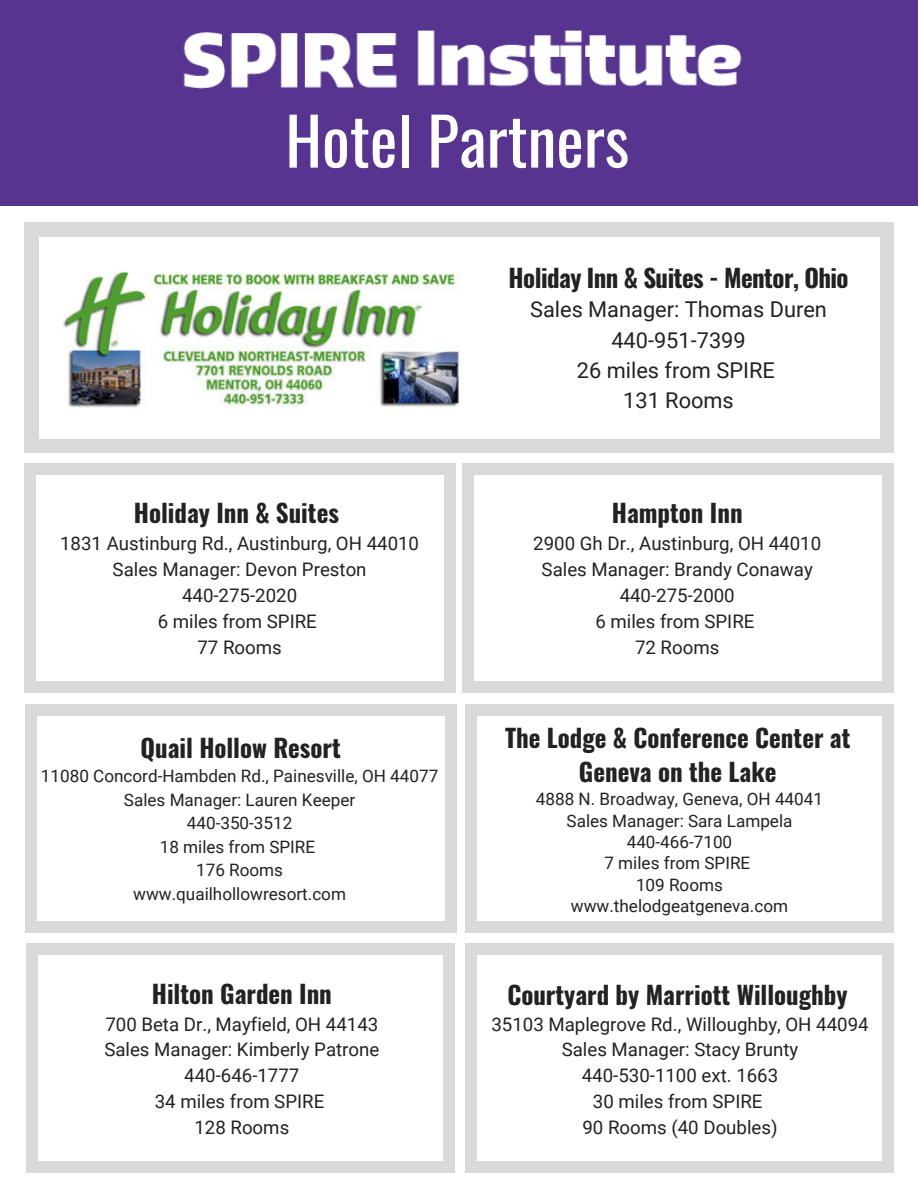
<style>
.page{position:relative;width:918px;height:1188px;background:#fff}
.page>*{position:absolute;margin:0;border:0;box-sizing:border-box;transform-origin:0 0}
.t1{font:65.4px "Oswald";color:#fff}
.t2{font:700 24.9px/33.8px "Oswald";color:#222;text-align:center}
.t3{font:700 24.9px "Oswald";letter-spacing:-.02em;color:#222}
.t4{font:21.75px/30.3px "Roboto";color:#222;text-align:center}
.t5{font:18.75px/25.8px "Roboto";color:#222;text-align:center}
.t6{font:17.1px/23.7px "Roboto";color:#222;text-align:center}
</style>
<div class="page">
<div style="left:0;top:0;width:918px;height:206px;background:#563490"></div>
<img style="left:183px;top:32px;width:214px;height:57px">
<img style="left:417px;top:30px;width:325px;height:57px">
<div style="left:880px;top:439px;width:14px;height:14px;background:#d9d9d9"></div>
<div style="left:24px;top:236px;width:15px;height:203px;background:#d9d9d9"></div>
<div style="left:24px;top:439px;width:15px;height:14px;background:#d9d9d9"></div>
<div style="left:880px;top:236px;width:14px;height:203px;background:#d9d9d9"></div>
<div style="left:38px;top:439px;width:842px;height:14px;background:#d9d9d9"></div>
<div style="left:880px;top:222px;width:14px;height:15px;background:#d9d9d9"></div>
<div style="left:24px;top:222px;width:15px;height:15px;background:#d9d9d9"></div>
<div style="left:38px;top:222px;width:842px;height:15px;background:#d9d9d9"></div>
<div style="left:444px;top:681px;width:12px;height:11px;background:#d9d9d9"></div>
<div style="left:24px;top:474px;width:12px;height:207px;background:#d9d9d9"></div>
<div style="left:24px;top:681px;width:12px;height:11px;background:#d9d9d9"></div>
<div style="left:444px;top:474px;width:12px;height:207px;background:#d9d9d9"></div>
<div style="left:35px;top:681px;width:410px;height:11px;background:#d9d9d9"></div>
<div style="left:444px;top:463px;width:12px;height:12px;background:#d9d9d9"></div>
<div style="left:24px;top:463px;width:12px;height:12px;background:#d9d9d9"></div>
<div style="left:35px;top:463px;width:410px;height:12px;background:#d9d9d9"></div>
<img style="left:63px;top:272px;width:397px;height:136px">
<div style="left:882px;top:681px;width:12px;height:11px;background:#d9d9d9"></div>
<div style="left:462px;top:474px;width:12px;height:207px;background:#d9d9d9"></div>
<div style="left:462px;top:681px;width:12px;height:11px;background:#d9d9d9"></div>
<div style="left:882px;top:474px;width:12px;height:207px;background:#d9d9d9"></div>
<div style="left:473px;top:681px;width:410px;height:11px;background:#d9d9d9"></div>
<div style="left:882px;top:463px;width:12px;height:12px;background:#d9d9d9"></div>
<div style="left:462px;top:463px;width:12px;height:12px;background:#d9d9d9"></div>
<div style="left:473px;top:463px;width:410px;height:12px;background:#d9d9d9"></div>
<div style="left:446px;top:921px;width:11px;height:12px;background:#d9d9d9"></div>
<div style="left:25px;top:715px;width:12px;height:207px;background:#d9d9d9"></div>
<div style="left:25px;top:921px;width:12px;height:12px;background:#d9d9d9"></div>
<div style="left:446px;top:715px;width:11px;height:207px;background:#d9d9d9"></div>
<div style="left:37px;top:921px;width:409px;height:12px;background:#d9d9d9"></div>
<div style="left:446px;top:704px;width:11px;height:12px;background:#d9d9d9"></div>
<div style="left:25px;top:704px;width:12px;height:12px;background:#d9d9d9"></div>
<div style="left:37px;top:704px;width:409px;height:12px;background:#d9d9d9"></div>
<div style="left:882px;top:921px;width:12px;height:12px;background:#d9d9d9"></div>
<div style="left:465px;top:715px;width:12px;height:207px;background:#d9d9d9"></div>
<div style="left:465px;top:921px;width:12px;height:12px;background:#d9d9d9"></div>
<div style="left:882px;top:715px;width:12px;height:207px;background:#d9d9d9"></div>
<div style="left:476px;top:921px;width:407px;height:12px;background:#d9d9d9"></div>
<div style="left:882px;top:704px;width:12px;height:12px;background:#d9d9d9"></div>
<div style="left:465px;top:704px;width:12px;height:12px;background:#d9d9d9"></div>
<div style="left:476px;top:704px;width:407px;height:12px;background:#d9d9d9"></div>
<div style="left:443px;top:1161px;width:12px;height:12px;background:#d9d9d9"></div>
<div style="left:27px;top:955px;width:11px;height:207px;background:#d9d9d9"></div>
<div style="left:27px;top:1161px;width:11px;height:12px;background:#d9d9d9"></div>
<div style="left:443px;top:955px;width:12px;height:207px;background:#d9d9d9"></div>
<div style="left:38px;top:1161px;width:406px;height:12px;background:#d9d9d9"></div>
<div style="left:443px;top:943px;width:12px;height:12px;background:#d9d9d9"></div>
<div style="left:27px;top:943px;width:11px;height:12px;background:#d9d9d9"></div>
<div style="left:38px;top:943px;width:406px;height:12px;background:#d9d9d9"></div>
<div style="left:882px;top:1161px;width:12px;height:12px;background:#d9d9d9"></div>
<div style="left:465px;top:955px;width:12px;height:207px;background:#d9d9d9"></div>
<div style="left:465px;top:1161px;width:12px;height:12px;background:#d9d9d9"></div>
<div style="left:882px;top:955px;width:12px;height:207px;background:#d9d9d9"></div>
<div style="left:476px;top:1161px;width:407px;height:12px;background:#d9d9d9"></div>
<div style="left:882px;top:943px;width:12px;height:12px;background:#d9d9d9"></div>
<div style="left:465px;top:943px;width:12px;height:12px;background:#d9d9d9"></div>
<div style="left:476px;top:943px;width:407px;height:12px;background:#d9d9d9"></div>
<h1 class="t1" style="left:285px;top:90px;width:345px">Hotel Partners</h1>
<h2 class="t2" style="left:134px;top:495px;width:207px">Holiday Inn &amp; Suites</h2>
<p class="t5" style="left:60px;top:531px;width:361px">1831 Austinburg Rd., Austinburg, OH 44010<br>Sales Manager: Devon Preston<br>440-275-2020<br>6 miles from SPIRE<br>77 Rooms</p>
<h2 class="t2" style="left:141px;top:730px;width:202px">Quail Hollow Resort</h2>
<p class="t6" style="left:41px;top:764px;width:399px">11080 Concord-Hambden Rd., Painesville, OH 44077<br>Sales Manager: Lauren Keeper<br>440-350-3512<br>18 miles from SPIRE<br>176 Rooms<br>www.quailhollowresort.com</p>
<h2 class="t2" style="left:152px;top:975px;width:182px">Hilton Garden Inn</h2>
<p class="t5" style="left:104px;top:1011px;width:277px">700 Beta Dr., Mayfield, OH 44143<br>Sales Manager: Kimberly Patrone<br>440-646-1777<br>34 miles from SPIRE<br>128 Rooms</p>
<h2 class="t3" style="left:509px;top:258px;width:342px">Holiday Inn &amp; Suites - Mentor, Ohio</h2>
<p class="t4" style="left:530px;top:295px;width:298px">Sales Manager: Thomas Duren<br>440-951-7399<br>26 miles from SPIRE<br>131 Rooms</p>
<h2 class="t2" style="left:612px;top:495px;width:132px">Hampton Inn</h2>
<p class="t5" style="left:533px;top:531px;width:289px">2900 Gh Dr., Austinburg, OH 44010<br>Sales Manager: Brandy Conaway<br>440-275-2000<br>6 miles from SPIRE<br>72 Rooms</p>
<h2 class="t2" style="left:505px;top:720px;width:347px">The Lodge &amp; Conference Center at<br>Geneva on the Lake</h2>
<p class="t6" style="left:536px;top:789px;width:289px;line-height:21.3px">4888 N. Broadway, Geneva, OH 44041<br>Sales Manager: Sara Lampela<br>440-466-7100<br>7 miles from SPIRE<br>109 Rooms www.thelodgeatgeneva.com</p>
<h2 class="t2" style="left:507px;top:976px;width:342px">Courtyard by Marriott Willoughby</h2>
<p class="t5" style="left:491px;top:1011px;width:379px">35103 Maplegrove Rd., Willoughby, OH 44094<br>Sales Manager: Stacy Brunty<br>440-530-1100 ext. 1663<br>30 miles from SPIRE<br>90 Rooms (40 Doubles)</p>
</div>
